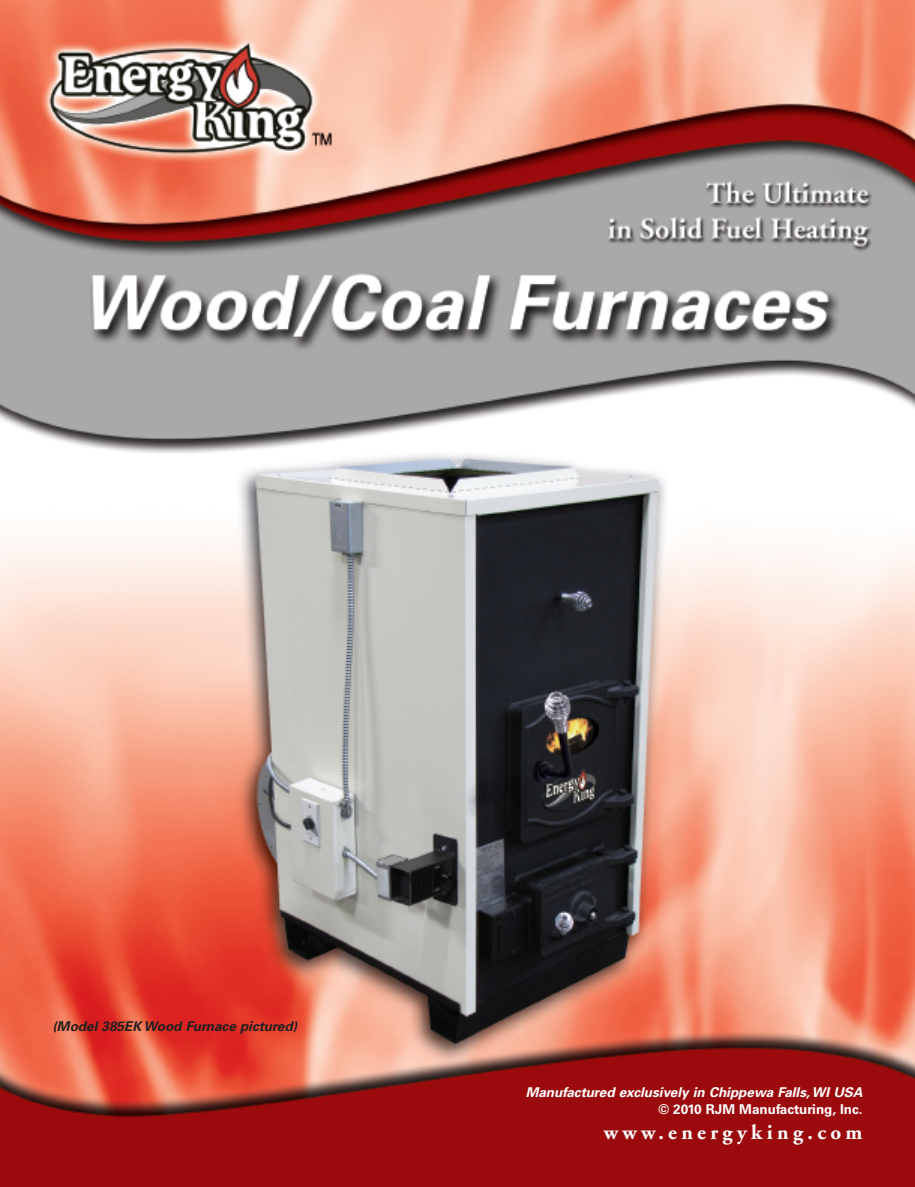
<style>
.page{position:relative;width:915px;height:1187px;background:#fff}
.page>*{position:absolute;margin:0;border:0;box-sizing:border-box;transform-origin:0 0}
.t1{font:700 21px "Adobe Garamond";letter-spacing:.21em;color:#fff}
.t2{font:italic 700 13.5px "Univers";color:#fff}
.t3{font:italic 700 13.5px "Univers";color:#231f20}
.t4{font:700 13.5px "Univers";color:#fff}
</style>
<div class="page">
<img style="left:0;top:0;width:915px;height:1186px">
<p class="t3" style="left:52px;top:1021px;width:246px">(Model 385EK Wood Furnace pictured)</p>
<p class="t2" style="left:526px;top:1087px;width:338px">Manufactured exclusively in Chippewa Falls, WI USA</p>
<p class="t4" style="left:658px;top:1104px;width:206px">© 2010 RJM Manufacturing, Inc.</p>
<h1 class="t1" style="left:604px;top:1124px;width:260px">www.energyking.com</h1>
</div>
